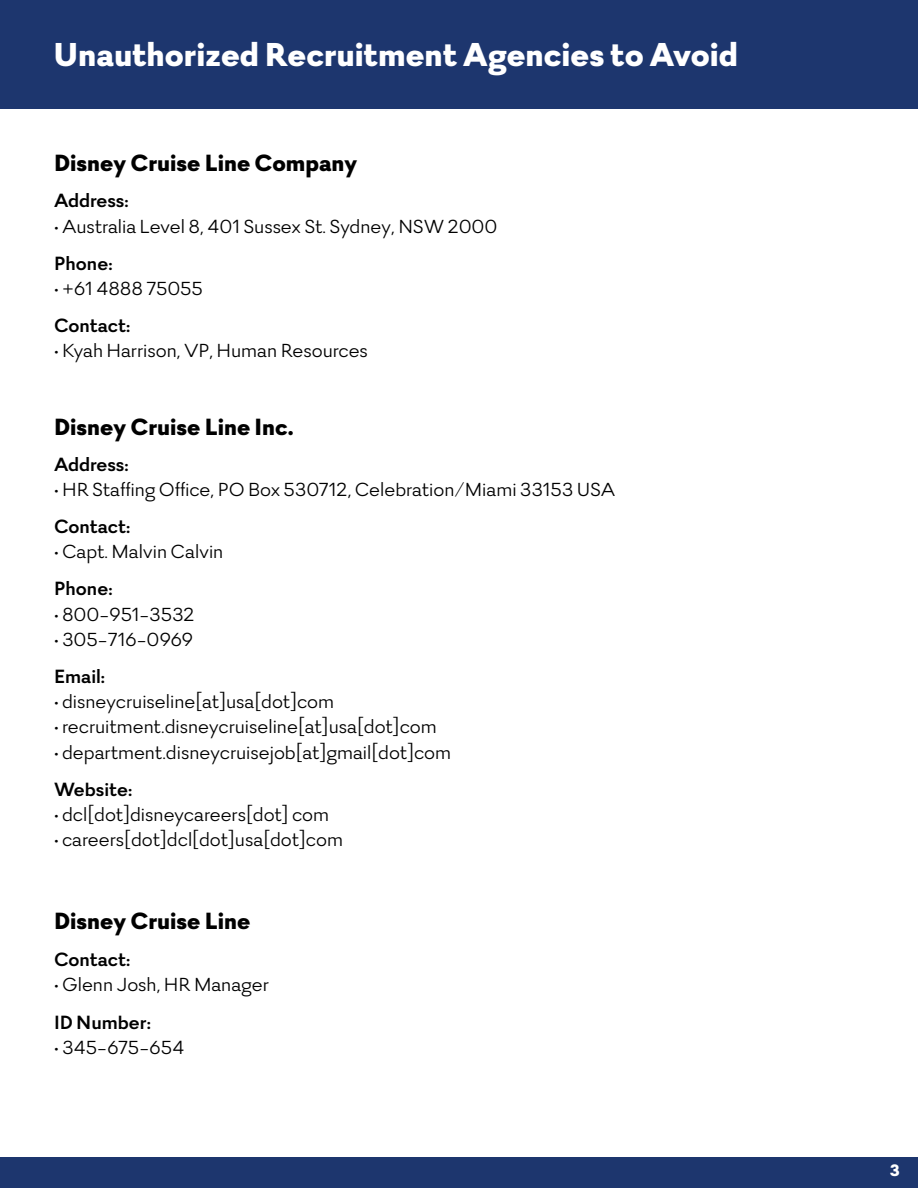
<style>
.page{position:relative;width:918px;height:1188px;background:#fff}
.page>*{position:absolute;margin:0;border:0;box-sizing:border-box;transform-origin:0 0}
.t1{font:900 36px "Firme";color:#fff}
.t2{font:900 25.5px "Firme";color:#000}
.t3{font:21px "Firme";letter-spacing:-.005em;color:#000}
.t4{font:700 21px "Firme";letter-spacing:-.005em;color:#000}
.t5{font:900 18px "Firme";color:#fff}
</style>
<div class="page">
<div style="left:0;top:0;width:918px;height:110px;background:#1d366e"></div>
<div style="left:0;top:1157px;width:918px;height:31px;background:#1d366e"></div>
<h1 class="t1" style="left:54px;top:33px;width:686px">Unauthorized Recruitment Agencies to Avoid</h1>
<p class="t2" style="left:54px;top:148px;width:305px">Disney Cruise Line Company</p>
<p class="t4" style="left:54px;top:189px;width:76px">Address:</p>
<p class="t3" style="left:54px;top:214px;width:445px">• Australia Level 8, 401 Sussex St. Sydney, NSW 2000</p>
<p class="t4" style="left:54px;top:251px;width:60px">Phone:</p>
<p class="t3" style="left:54px;top:277px;width:151px">• +61 4888 75055</p>
<p class="t4" style="left:54px;top:313px;width:78px">Contact:</p>
<p class="t3" style="left:54px;top:339px;width:315px">• Kyah Harrison, VP, Human Resources</p>
<p class="t2" style="left:54px;top:411px;width:241px">Disney Cruise Line Inc.</p>
<p class="t4" style="left:54px;top:452px;width:76px">Address:</p>
<p class="t3" style="left:54px;top:477px;width:563px">• HR Staffing Office, PO Box 530712, Celebration/Miami 33153 USA</p>
<p class="t4" style="left:54px;top:514px;width:78px">Contact:</p>
<p class="t3" style="left:54px;top:540px;width:171px">• Capt. Malvin Calvin</p>
<p class="t4" style="left:54px;top:577px;width:60px">Phone:</p>
<p class="t3" style="left:54px;top:602px;width:142px">• 800-951-3532</p>
<p class="t3" style="left:54px;top:627px;width:141px">• 305-716-0969</p>
<p class="t4" style="left:54px;top:664px;width:53px">Email:</p>
<p class="t3" style="left:54px;top:690px;width:282px">• disneycruiseline[at]usa[dot]com</p>
<p class="t3" style="left:54px;top:715px;width:384px">• recruitment.disneycruiseline[at]usa[dot]com</p>
<p class="t3" style="left:54px;top:740px;width:399px">• department.disneycruisejob[at]gmail[dot]com</p>
<p class="t4" style="left:54px;top:777px;width:80px">Website:</p>
<p class="t3" style="left:54px;top:803px;width:277px">• dcl[dot]disneycareers[dot] com</p>
<p class="t3" style="left:54px;top:828px;width:291px">• careers[dot]dcl[dot]usa[dot]com</p>
<p class="t2" style="left:54px;top:906px;width:198px">Disney Cruise Line</p>
<p class="t4" style="left:54px;top:947px;width:78px">Contact:</p>
<p class="t3" style="left:54px;top:973px;width:217px">• Glenn Josh, HR Manager</p>
<p class="t4" style="left:54px;top:1010px;width:99px">ID Number:</p>
<p class="t3" style="left:54px;top:1035px;width:132px">• 345-675-654</p>
<p class="t5" style="left:890px;top:1160px;width:12px">3</p>
</div>
